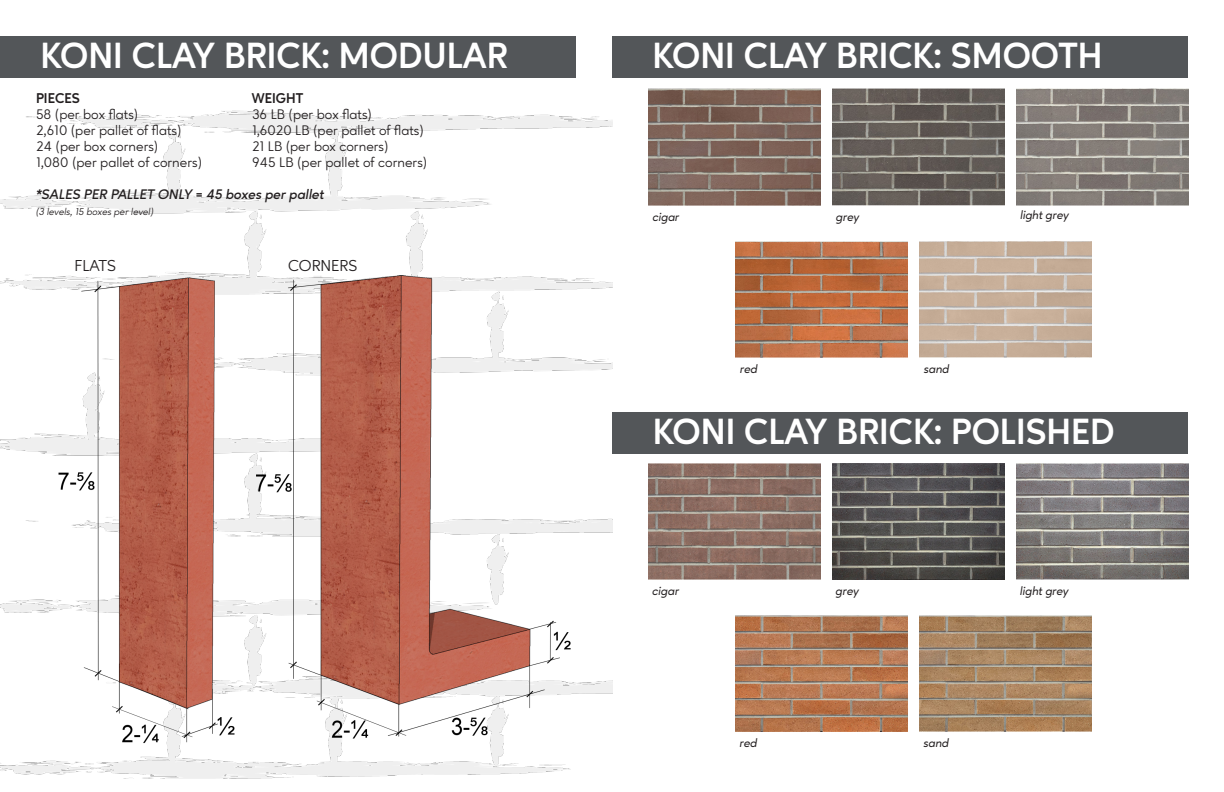
<style>
.page{position:relative;width:1224px;height:792px;background:#fff}
.page>*{position:absolute;margin:0;border:0;box-sizing:border-box;transform-origin:0 0}
.t1{font:700 36px "Ageo";color:#fff}
.t2{font:16px "Ageo";color:#231f20}
.t3{font:14px "Ageo";color:#231f20}
.t4{font:italic 600 14px "Ageo";color:#231f20}
.t5{font:700 14px "Ageo";color:#231f20}
.t6{font:italic 500 12px "Ageo";color:#231f20}
.t7{font:italic 10px "Ageo";color:#231f20}
</style>
<div class="page">
<div style="left:0;top:36px;width:576px;height:41px;background:#535659"></div>
<div style="left:612px;top:36px;width:576px;height:41px;background:#535659"></div>
<img style="left:0;top:110px;width:612px;height:669px">
<img style="left:49px;top:266px;width:526px;height:490px">
<img style="left:648px;top:89px;width:172px;height:116px">
<img style="left:832px;top:89px;width:172px;height:116px">
<img style="left:1016px;top:89px;width:172px;height:116px">
<div style="left:612px;top:412px;width:576px;height:41px;background:#535659"></div>
<img style="left:736px;top:241px;width:172px;height:116px">
<img style="left:920px;top:241px;width:172px;height:116px">
<img style="left:648px;top:463px;width:172px;height:116px">
<img style="left:832px;top:463px;width:172px;height:116px">
<img style="left:1016px;top:463px;width:172px;height:116px">
<img style="left:735px;top:615px;width:172px;height:117px">
<img style="left:919px;top:615px;width:172px;height:117px">
<p class="t1" style="left:40px;top:35px;width:469px">KONI CLAY BRICK: MODULAR</p>
<p class="t1" style="left:652px;top:35px;width:451px">KONI CLAY BRICK: SMOOTH</p>
<p class="t5" style="left:36px;top:90px;width:45px">PIECES</p>
<p class="t5" style="left:252px;top:90px;width:53px">WEIGHT</p>
<p class="t3" style="left:36px;top:107px;width:104px">58 (per box flats)</p>
<p class="t3" style="left:252px;top:107px;width:121px">36 LB (per box flats)</p>
<p class="t3" style="left:36px;top:123px;width:147px">2,610 (per pallet of flats)</p>
<p class="t3" style="left:252px;top:123px;width:173px">1,6020 LB (per pallet of flats)</p>
<p class="t3" style="left:36px;top:139px;width:124px">24 (per box corners)</p>
<p class="t3" style="left:252px;top:139px;width:138px">21 LB (per box corners)</p>
<p class="t3" style="left:36px;top:155px;width:168px">1,080 (per pallet of corners)</p>
<p class="t3" style="left:252px;top:155px;width:177px">945 LB (per pallet of corners)</p>
<p class="t4" style="left:36px;top:187px;width:290px">*SALES PER PALLET ONLY = 45 boxes per pallet</p>
<p class="t7" style="left:36px;top:206px;width:119px">(3 levels, 15 boxes per level)</p>
<p class="t2" style="left:75px;top:257px;width:43px">FLATS</p>
<p class="t2" style="left:288px;top:257px;width:71px">CORNERS</p>
<p class="t6" style="left:653px;top:210px;width:28px">cigar</p>
<p class="t6" style="left:836px;top:210px;width:25px">grey</p>
<p class="t6" style="left:1020px;top:208px;width:50px">light grey</p>
<p class="t6" style="left:740px;top:362px;width:19px">red</p>
<p class="t6" style="left:924px;top:362px;width:27px">sand</p>
<p class="t1" style="left:653px;top:411px;width:463px">KONI CLAY BRICK: POLISHED</p>
<p class="t6" style="left:652px;top:585px;width:28px">cigar</p>
<p class="t6" style="left:836px;top:585px;width:25px">grey</p>
<p class="t6" style="left:1020px;top:585px;width:50px">light grey</p>
<p class="t6" style="left:740px;top:737px;width:19px">red</p>
<p class="t6" style="left:924px;top:737px;width:27px">sand</p>
</div>
